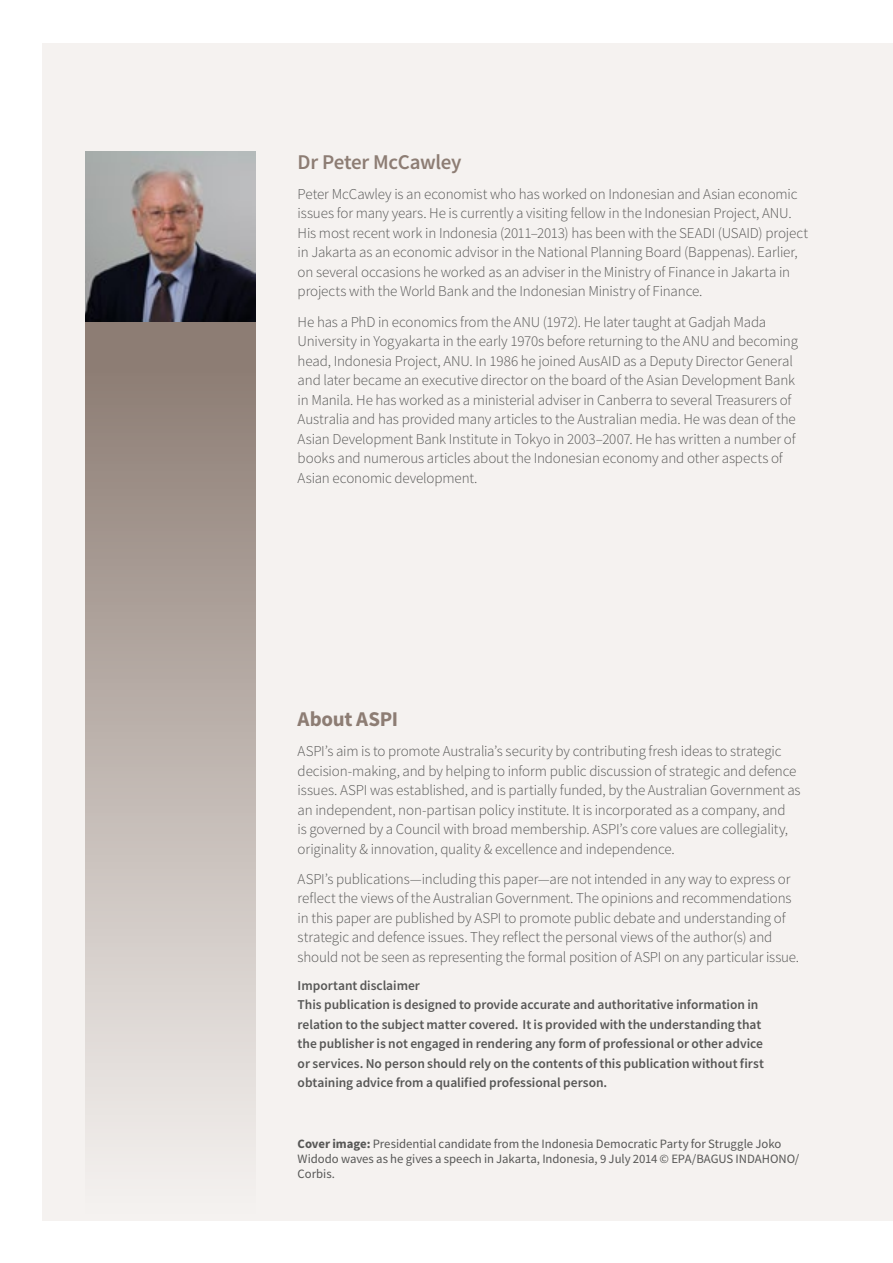
<style>
.page{position:relative;width:893px;height:1263px;background:#fff}
.page>*{position:absolute;margin:0;border:0;box-sizing:border-box;transform-origin:0 0}
.t1{font:600 21px "Source Sans Pro";letter-spacing:-.015em;color:#8d7d74}
.t2{font:700 21px "Source Sans Pro";letter-spacing:-.01em;color:#8d7d74}
.t3{font:300 15px/19.5px "Source Sans Pro";letter-spacing:-.01em;color:#575756}
.t4{font:600 13.5px/19.5px "Source Sans Pro";letter-spacing:-.005em;color:#575756}
.t5{font:12.75px/15px "Source Sans Pro";color:#575756}
.s1{font-weight:700}
</style>
<div class="page">
<div style="left:43px;top:43px;width:850px;height:1177px;background:#f5f2f0"></div>
<svg style="left:85px;top:322px;width:170px;height:815px;background:#bab0aa"></svg>
<img style="left:85px;top:151px;width:170px;height:171px">
<h1 class="t1" style="left:298px;top:148px;width:165px">Dr Peter McCawley</h1>
<p class="t3" style="left:298px;top:184px;width:512px">Peter McCawley is an economist who has worked on Indonesian and Asian economic issues for many years. He is currently a visiting fellow in the Indonesian Project, ANU.<br>His most recent work in Indonesia (2011–2013) has been with the SEADI (USAID) project in Jakarta as an economic advisor in the National Planning Board (Bappenas). Earlier, on several occasions he worked as an adviser in the Ministry of Finance in Jakarta in projects with the World Bank and the Indonesian Ministry of Finance.</p>
<p class="t3" style="left:298px;top:312px;width:502px">He has a PhD in economics from the ANU (1972). He later taught at Gadjah Mada University in Yogyakarta in the early 1970s before returning to the ANU and becoming head, Indonesia Project, ANU. In 1986 he joined AusAID as a Deputy Director General and later became an executive director on the board of the Asian Development Bank in Manila. He has worked as a ministerial adviser in Canberra to several Treasurers of Australia and has provided many articles to the Australian media. He was dean of the Asian Development Bank Institute in Tokyo in 2003–2007. He has written a number of books and numerous articles about the Indonesian economy and other aspects of Asian economic development.</p>
<h1 class="t2" style="left:298px;top:705px;width:102px">About ASPI</h1>
<p class="t3" style="left:298px;top:741px;width:504px">ASPI’s aim is to promote Australia’s security by contributing fresh ideas to strategic decision‑making, and by helping to inform public discussion of strategic and defence issues. ASPI was established, and is partially funded, by the Australian Government as an independent, non-partisan policy institute. It is incorporated as a company, and<br>is governed by a Council with broad membership. ASPI’s core values are collegiality, originality &amp; innovation, quality &amp; excellence and independence.</p>
<p class="t3" style="left:298px;top:869px;width:503px">ASPI’s publications—including this paper—are not intended in any way to express or reflect the views of the Australian Government. The opinions and recommendations in this paper are published by ASPI to promote public debate and understanding of strategic and defence issues. They reflect the personal views of the author(s) and should not be seen as representing the formal position of ASPI on any particular issue.</p>
<p class="t4" style="left:298px;top:975px;width:468px">Important disclaimer<br>This publication is designed to provide accurate and authoritative information in relation to the subject matter covered. It is provided with the understanding that the publisher is not engaged in rendering any form of professional or other advice or services. No person should rely on the contents of this publication without first obtaining advice from a qualified professional person.</p>
<p class="t5" style="left:298px;top:1136px;width:503px"><span class="s1">Cover image:</span> Presidential candidate from the Indonesia Democratic Party for Struggle Joko<br>Widodo waves as he gives a speech in Jakarta, Indonesia, 9 July 2014 © EPA/BAGUS INDAHONO/<br>Corbis.</p>
</div>
